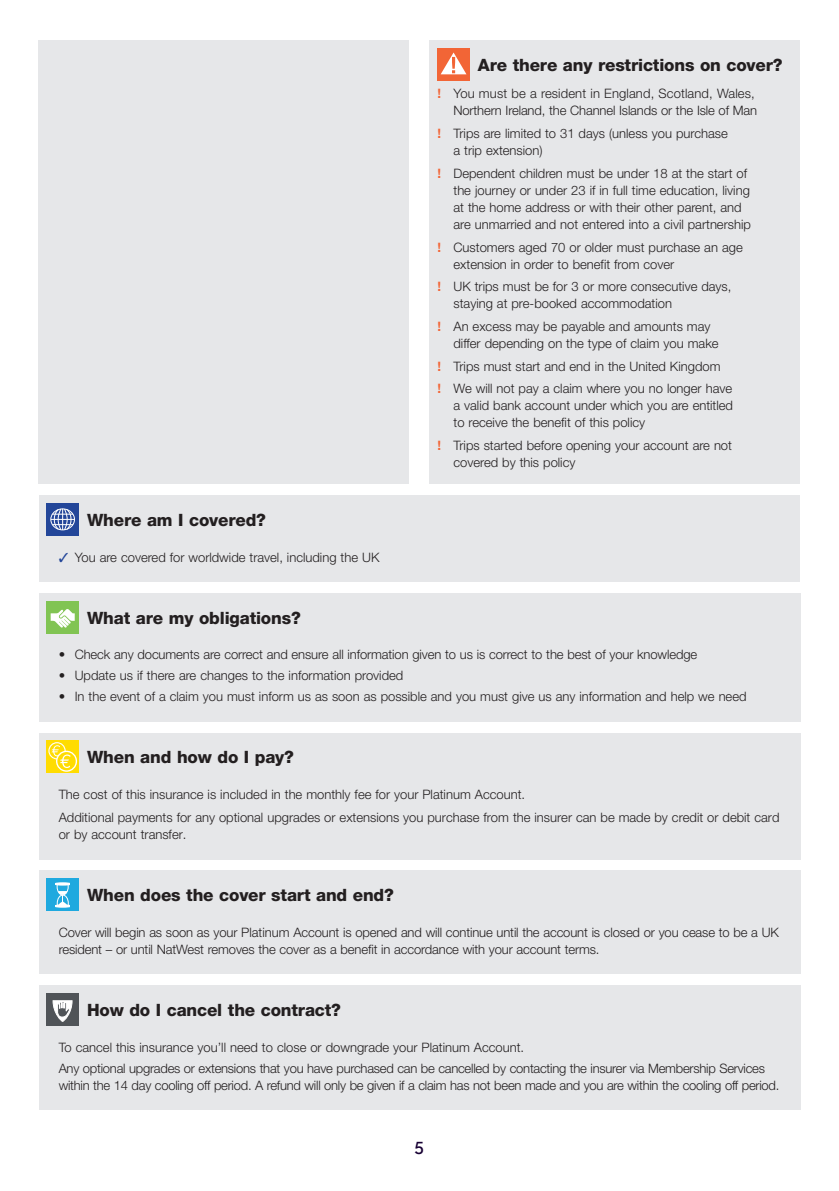
<style>
.page{position:relative;width:839px;height:1191px;background:#fff}
.page>*{position:absolute;margin:0;border:0;box-sizing:border-box;transform-origin:0 0}
.t1{font:18px "RN House Sans";color:#180034}
.t2{font:800 17px "Helvetica Neue";letter-spacing:-.01em;color:#231f20}
.t3{font:300 13px/17px "Helvetica Neue";color:#231f20}
.t4{font:300 13px/21px "Helvetica Neue";letter-spacing:-.02em;color:#231f20}
.s1{color:#234699}
.s2{font-weight:700;color:#f26536}
</style>
<div class="page">
<div style="left:39px;top:40px;width:370px;height:444px;background:#e6e7e9"></div>
<div style="left:39px;top:495px;width:760px;height:86px;background:#e6e7e9"></div>
<div style="left:47px;top:503px;width:32px;height:32px;background:#234699"></div>
<svg style="left:50px;top:508px;width:25px;height:23px"></svg>
<div style="left:430px;top:40px;width:370px;height:444px;background:#e6e7e9"></div>
<div style="left:39px;top:593px;width:761px;height:128px;background:#e6e7e9"></div>
<div style="left:47px;top:601px;width:32px;height:32px;background:#81c453"></div>
<svg style="left:51px;top:609px;width:24px;height:19px"></svg>
<div style="left:39px;top:733px;width:761px;height:126px;background:#e6e7e9"></div>
<div style="left:47px;top:741px;width:32px;height:32px;background:#ffdc01"></div>
<svg style="left:49px;top:742px;width:16px;height:17px"></svg>
<div style="left:48px;top:742px;width:18px;height:17px;border:1px solid #fff;border-radius:50%"></div>
<svg style="left:57px;top:751px;width:19px;height:20px"></svg>
<div style="left:56px;top:750px;width:21px;height:21px;border:1px solid #fff;border-radius:50%"></div>
<svg style="left:52px;top:745px;width:19px;height:23px"></svg>
<div style="left:39px;top:870px;width:761px;height:104px;background:#e6e7e9"></div>
<div style="left:47px;top:878px;width:32px;height:32px;background:#1fa9df"></div>
<svg style="left:55px;top:882px;width:15px;height:25px"></svg>
<div style="left:39px;top:985px;width:761px;height:124px;background:#e6e7e9"></div>
<div style="left:47px;top:993px;width:32px;height:32px;background:#505458"></div>
<svg style="left:52px;top:1000px;width:21px;height:22px"></svg>
<div style="left:438px;top:48px;width:32px;height:32px;background:#f26536"></div>
<svg style="left:441px;top:52px;width:25px;height:22px"></svg>
<h2 class="t2" style="left:478px;top:54px;width:306px">Are there any restrictions on cover?</h2>
<h2 class="t2" style="left:87px;top:509px;width:180px">Where am I covered?</h2>
<p class="t3" style="left:59px;top:548px;width:322px"><span class="s1">✓</span> You are covered for worldwide travel, including the UK</p>
<h2 class="t2" style="left:87px;top:607px;width:215px">What are my obligations?</h2>
<p class="t3" style="left:437px;top:85px;width:321px;text-align:right"><span class="s2">!</span> You must be a resident in England, Scotland, Wales,<br>Northern Ireland, the Channel Islands or the Isle of Man</p>
<p class="t3" style="left:453px;top:125px;width:276px;text-indent:-16px"><span class="s2">!</span> Trips are limited to 31 days (unless you purchase a trip extension)</p>
<p class="t3" style="left:453px;top:164px;width:299px;text-indent:-16px"><span class="s2">!</span> Dependent children must be under 18 at the start of the journey or under 23 if in full time education, living at the home address or with their other parent, and are unmarried and not entered into a civil partnership</p>
<p class="t3" style="left:453px;top:238px;width:291px;text-indent:-16px"><span class="s2">!</span> Customers aged 70 or older must purchase an age extension in order to benefit from cover</p>
<p class="t3" style="left:453px;top:278px;width:280px;text-indent:-16px"><span class="s2">!</span> UK trips must be for 3 or more consecutive days, staying at pre-booked accommodation</p>
<p class="t3" style="left:453px;top:317px;width:267px;text-indent:-16px"><span class="s2">!</span> An excess may be payable and amounts may differ depending on the type of claim you make</p>
<p class="t3" style="left:437px;top:354px;width:296px;line-height:22.6px"><span class="s2">!</span> Trips must start and end in the United Kingdom<br><span class="s2">!</span> We will not pay a claim where you no longer have</p>
<p class="t3" style="left:453px;top:397px;width:281px">a valid bank account under which you are entitled to receive the benefit of this policy</p>
<p class="t3" style="left:453px;top:436px;width:280px;text-indent:-16px"><span class="s2">!</span> Trips started before opening your account are not covered by this policy</p>
<p class="t3" style="left:59px;top:646px;width:640px">• Check any documents are correct and ensure all information given to us is correct to the best of your knowledge</p>
<p class="t3" style="left:59px;top:667px;width:346px">• Update us if there are changes to the information provided</p>
<p class="t3" style="left:59px;top:688px;width:689px">• In the event of a claim you must inform us as soon as possible and you must give us any information and help we need</p>
<h2 class="t2" style="left:87px;top:747px;width:208px">When and how do I pay?</h2>
<p class="t3" style="left:59px;top:782px;width:722px;line-height:23px">The cost of this insurance is included in the monthly fee for your Platinum Account.<br>Additional payments for any optional upgrades or extensions you purchase from the insurer can be made by credit or debit card</p>
<p class="t3" style="left:59px;top:825px;width:129px">or by account transfer.</p>
<h2 class="t2" style="left:87px;top:885px;width:308px">When does the cover start and end?</h2>
<p class="t3" style="left:59px;top:923px;width:722px">Cover will begin as soon as your Platinum Account is opened and will continue until the account is closed or you cease to be a UK resident – or until NatWest removes the cover as a benefit in accordance with your account terms.</p>
<h2 class="t2" style="left:87px;top:999px;width:255px">How do I cancel the contract?</h2>
<p class="t4" style="left:59px;top:1036px;width:708px">To cancel this insurance you’ll need to close or downgrade your Platinum Account.<br>Any optional upgrades or extensions that you have purchased can be cancelled by contacting the insurer via Membership Services</p>
<p class="t4" style="left:59px;top:1074px;width:722px">within the 14 day cooling off period. A refund will only be given if a claim has not been made and you are within the cooling off period.</p>
<h1 class="t1" style="left:414px;top:1136px;width:11px">5</h1>
</div>
